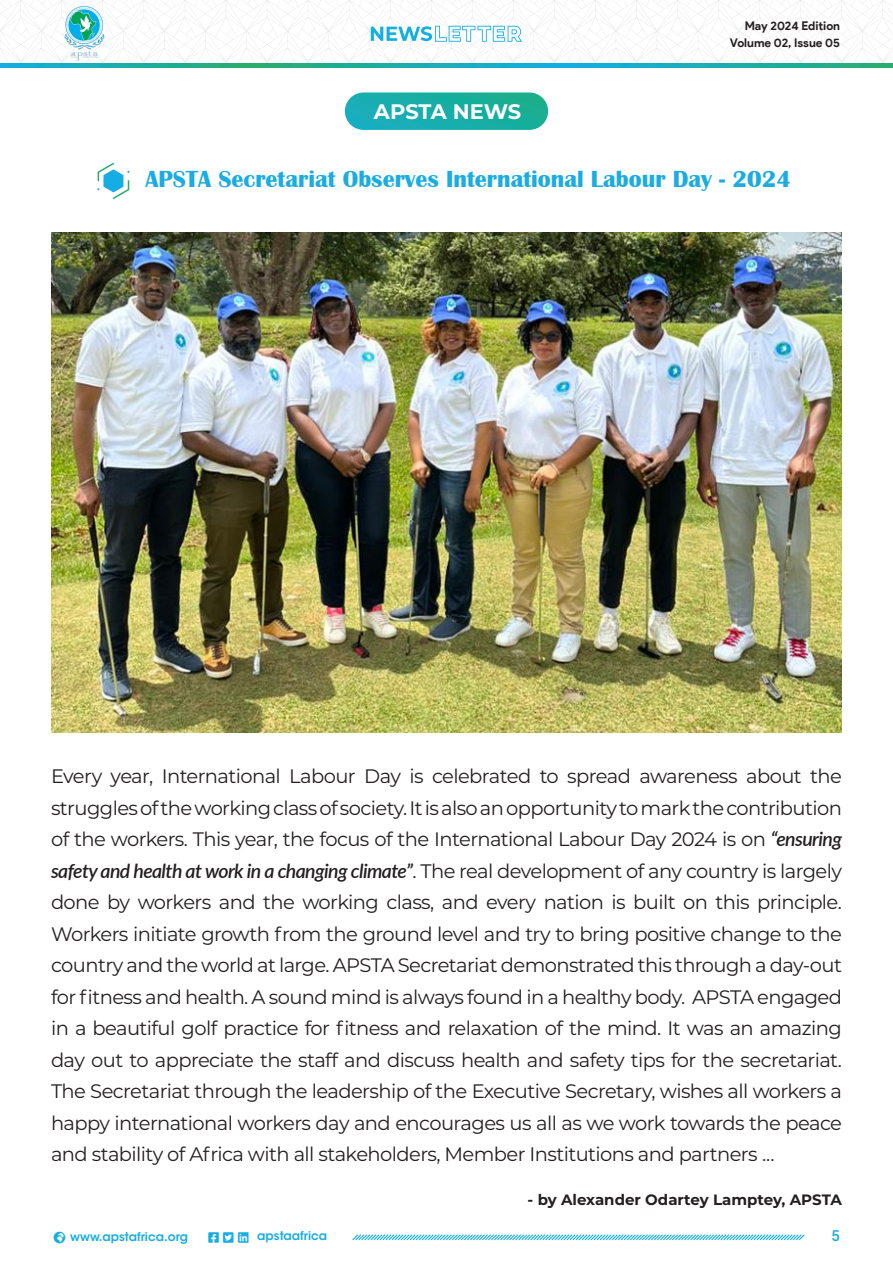
<style>
.page{position:relative;width:893px;height:1263px;background:#fff}
.page>*{position:absolute;margin:0;border:0;box-sizing:border-box;transform-origin:0 0}
.t1{font:700 24px "Britannic";color:#1bace1}
.t2{font:700 21px "Montserrat";letter-spacing:-.01em;color:#fff}
.t3{font:19.5px/31.5px "Montserrat";letter-spacing:-.03em;color:#231f20;text-align:justify}
.t4{font:700 15px "Montserrat";color:#231f20}
.t5{font:500 15px "Roboto";color:#16ace4}
.t6{font:600 12px "ITC Avant Garde Std";color:#16ace4}
.t7{font:700 12px/16.8px "Product Sans";letter-spacing:-.005em;color:#231f20;text-align:right}
.s1{font-family:"Lato";font-weight:600;font-style:italic}
</style>
<div class="page">
<svg style="left:352px;top:1234px;width:453px;height:7px"></svg>
<svg style="left:0;top:64px;width:893px;height:4px;background:#1badaa"></svg>
<svg style="left:0;top:0;width:893px;height:64px"></svg>
<div style="left:345px;top:92px;width:203px;height:38px;background:linear-gradient(to right,#18aebd,#18af90);border-radius:19px"></div>
<svg style="left:97px;top:163px;width:33px;height:36px"></svg>
<img style="left:52px;top:233px;width:790px;height:499px">
<p class="t2" style="left:374px;top:96px;width:149px">APSTA NEWS</p>
<p class="t7" style="left:730px;top:18px;width:112px">May 2024 Edition<br>Volume 02, Issue 05</p>
<p class="t1" style="left:145px;top:165px;width:647px">APSTA Secretariat Observes International Labour Day - 2024</p>
<p class="t3" style="left:51px;top:760px;width:792px">Every year, International Labour Day is celebrated to spread awareness about the struggles of the working class of society. It is also an opportunity to mark the contribution of the workers. This year, the focus of the International Labour Day 2024 is on <span class="s1">“ensuring safety and health at work in a changing climate”</span>. The real development of any country is largely done by workers and the working class, and every nation is built on this principle.<br>Workers initiate growth from the ground level and try to bring positive change to the country and the world at large. APSTA Secretariat demonstrated this through a day-out for fitness and health. A sound mind is always found in a healthy body. APSTA engaged in a beautiful golf practice for fitness and relaxation of the mind. It was an amazing day out to appreciate the staff and discuss health and safety tips for the secretariat.<br>The Secretariat through the leadership of the Executive Secretary, wishes all workers a happy international workers day and encourages us all as we work towards the peace and stability of Africa with all stakeholders, Member Institutions and partners ...</p>
<p class="t4" style="left:528px;top:1189px;width:316px">- by Alexander Odartey Lamptey, APSTA</p>
<p class="t6" style="left:54px;top:1229px;width:136px">●□ www.apstafrica.org</p>
<p class="t6" style="left:223px;top:1228px;width:105px">▼▼▼▲❑◆ ●■■ apstaafrica</p>
<p class="t5" style="left:831px;top:1225px;width:10px">5</p>
</div>
